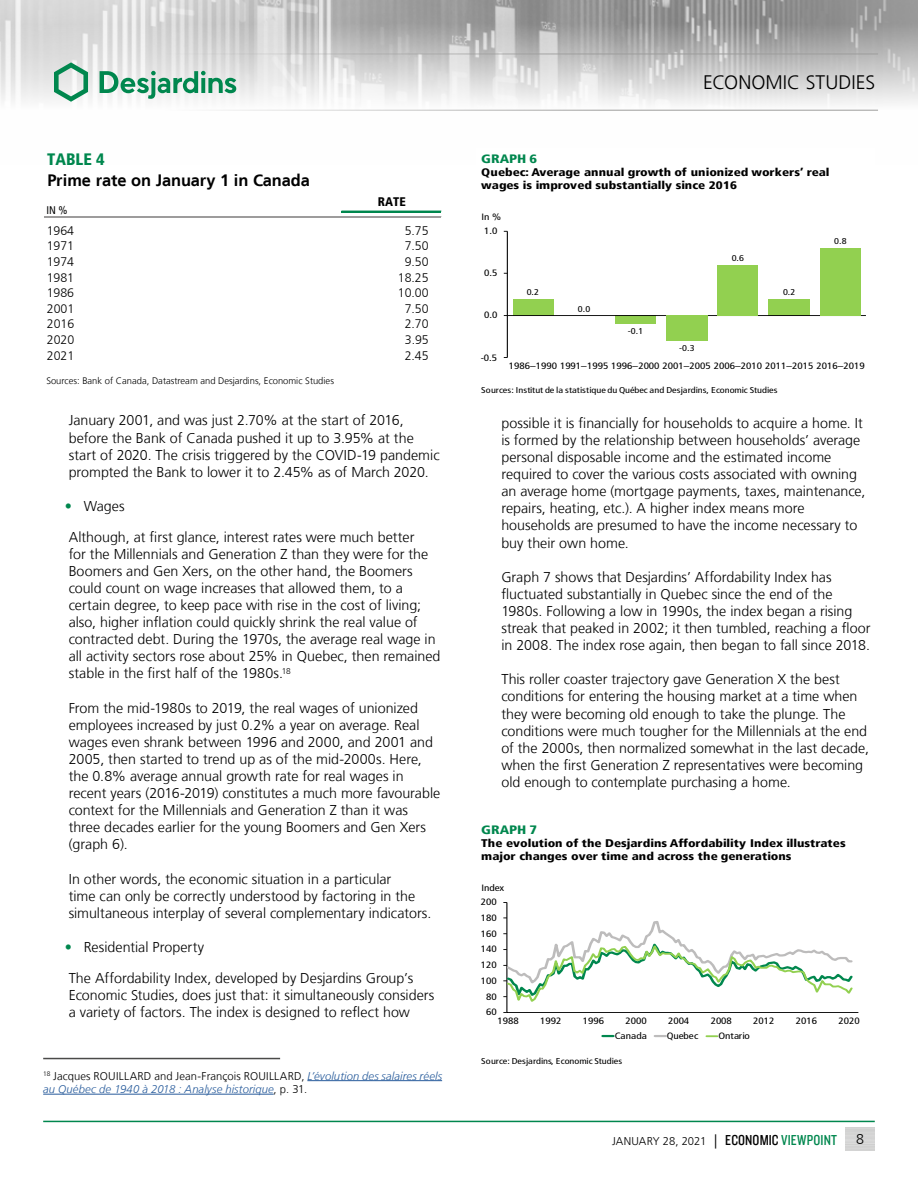
<style>
.page{position:relative;width:918px;height:1188px;background:#fff}
.page>*{position:absolute;margin:0;border:0;box-sizing:border-box;transform-origin:0 0}
.t1{font:300 19.5px "Frutiger LT";letter-spacing:.005em;color:#000}
.t2{font:italic 700 16.5px "Frutiger LT";letter-spacing:-.005em;color:#000}
.t3{font:900 condensed 16.5px "Frutiger LT";color:#00874e}
.t4{font:300 14.25px/17.1px "Frutiger LT";color:#000}
.t5{font:300 12.45px "Frutiger LT";color:#000}
.t6{font:900 condensed 12.45px "Frutiger LT";color:#000}
.t7{font:900 condensed 12.15px "Frutiger LT";letter-spacing:-.005em;color:#00874e;scale:1.2 1}
.t8{font:italic 300 11.25px/13.5px "Frutiger LT";letter-spacing:.01em;color:#275b9b}
.t9{font:300 11.25px "Frutiger LT";letter-spacing:-.005em;color:#000}
.t10{font:900 condensed 11.1px/13.2px "Frutiger LT";letter-spacing:-.005em;color:#000;scale:1.2 1}
.t11{font:condensed 11.1px "Frutiger LT";color:#000}
.t12{font:300 9.45px "Frutiger LT";color:#000}
.t13{font:condensed 9.15px/15.8px "Frutiger LT";color:#000;scale:1.2 1}
.t14{font:condensed 8.55px "Frutiger LT";letter-spacing:-.005em;color:#000;scale:1.2 1}
.s1{color:#00874e}
.s2{font-style:normal;color:#000}
.s3{font-size:14.25px}
.s4{font-family:"Knockout 29 Junior Ltweight";font-weight:400;font-size:15px}
.s5{font-family:"Knockout 29 Junior Ltweight";font-weight:400;font-size:15px;color:#00874e}
</style>
<div class="page">
<img style="left:0;top:0;width:918px;height:110px">
<hr style="left:0;top:54px;width:878px;height:1px;background:#9d9d9c">
<hr style="left:0;top:110px;width:878px;height:1px;background:#9d9d9c">
<svg style="left:54px;top:62px;width:34px;height:40px"></svg>
<svg style="left:100px;top:71px;width:136px;height:28px"></svg>
<hr style="left:43px;top:1121px;width:832px;height:1px;background:#00874e">
<hr style="left:44px;top:216px;width:397px;height:2px;background:#9d9c9c">
<hr style="left:342px;top:211px;width:99px;height:1px;background:#00874e">
<svg style="left:707px;top:1035px;width:10px;height:2px"></svg>
<svg style="left:655px;top:1035px;width:11px;height:2px"></svg>
<svg style="left:603px;top:1035px;width:10px;height:2px"></svg>
<hr style="left:507px;top:1012px;width:351px;height:1px;background:#000">
<hr style="left:506px;top:902px;width:1px;height:110px;background:#000">
<hr style="left:507px;top:231px;width:1px;height:127px;background:#000">
<div style="left:615px;top:316px;width:41px;height:8px;background:#92d050"></div>
<div style="left:768px;top:299px;width:42px;height:17px;background:#92d050"></div>
<div style="left:513px;top:299px;width:40px;height:17px;background:#92d050"></div>
<hr style="left:507px;top:315px;width:359px;height:1px;background:#000">
<hr style="left:43px;top:1094px;width:231px;height:1px;background:#275b9b">
<hr style="left:43px;top:1058px;width:237px;height:1px;background:#4a4a49">
<hr style="left:307px;top:1080px;width:135px;height:1px;background:#275b9b">
<div style="left:717px;top:265px;width:41px;height:51px;background:#92d050"></div>
<div style="left:820px;top:248px;width:41px;height:68px;background:#92d050"></div>
<div style="left:666px;top:316px;width:41px;height:25px;background:#92d050"></div>
<svg style="left:503px;top:918px;width:350px;height:88px"></svg>
<p class="t3" style="left:47px;top:149px;width:59px">TABLE 4</p>
<p class="t2" style="left:47px;top:170px;width:264px">Prime rate on January 1 in Canada</p>
<p class="t6" style="left:378px;top:194px;width:29px">RATE</p>
<p class="t11" style="left:46px;top:203px;width:23px">IN %</p>
<p class="t5" style="left:47px;top:223px;width:29px">1964</p>
<p class="t5" style="left:405px;top:223px;width:25px">5.75</p>
<p class="t5" style="left:47px;top:239px;width:29px">1971</p>
<p class="t5" style="left:405px;top:239px;width:25px">7.50</p>
<p class="t5" style="left:47px;top:255px;width:29px">1974</p>
<p class="t5" style="left:405px;top:255px;width:25px">9.50</p>
<p class="t5" style="left:47px;top:270px;width:29px">1981</p>
<p class="t5" style="left:398px;top:270px;width:32px">18.25</p>
<p class="t5" style="left:47px;top:286px;width:29px">1986</p>
<p class="t5" style="left:398px;top:286px;width:32px">10.00</p>
<p class="t5" style="left:47px;top:301px;width:29px">2001</p>
<p class="t5" style="left:405px;top:301px;width:25px">7.50</p>
<p class="t5" style="left:47px;top:317px;width:29px">2016</p>
<p class="t5" style="left:405px;top:317px;width:25px">2.70</p>
<p class="t5" style="left:47px;top:333px;width:29px">2020</p>
<p class="t5" style="left:405px;top:333px;width:25px">3.95</p>
<p class="t5" style="left:47px;top:348px;width:29px">2021</p>
<p class="t5" style="left:405px;top:348px;width:25px">2.45</p>
<p class="t12" style="left:46px;top:375px;width:289px">Sources: Bank of Canada, Datastream and Desjardins, Economic Studies</p>
<p class="t4" style="left:69px;top:412px;width:372px">January 2001, and was just 2.70% at the start of 2016, before the Bank of Canada pushed it up to 3.95% at the start of 2020. The crisis triggered by the COVID-19 pandemic prompted the Bank to lower it to 2.45% as of March 2020.</p>
<p class="t4" style="left:65px;top:491px;width:351px;line-height:30.6px"><span class="s1">•</span> Wages<br>Although, at first glance, interest rates were much better</p>
<p class="t4" style="left:69px;top:545px;width:373px">for the Millennials and Generation Z than they were for the Boomers and Gen Xers, on the other hand, the Boomers could count on wage increases that allowed them, to a certain degree, to keep pace with rise in the cost of living; also, higher inflation could quickly shrink the real value of contracted debt. During the 1970s, the average real wage in all activity sectors rose about 25% in Quebec, then remained stable in the first half of the 1980s.<sup>18</sup></p>
<p class="t4" style="left:69px;top:699px;width:373px">From the mid-1980s to 2019, the real wages of unionized employees increased by just 0.2% a year on average. Real wages even shrank between 1996 and 2000, and 2001 and 2005, then started to trend up as of the mid-2000s. Here, the 0.8% average annual growth rate for real wages in recent years (2016-2019) constitutes a much more favourable context for the Millennials and Generation Z than it was three decades earlier for the young Boomers and Gen Xers (graph 6).</p>
<p class="t4" style="left:69px;top:870px;width:364px">In other words, the economic situation in a particular<br>time can only be correctly understood by factoring in the simultaneous interplay of several complementary indicators.</p>
<p class="t4" style="left:65px;top:932px;width:350px;line-height:30.6px"><span class="s1">•</span> Residential Property<br>The Affordability Index, developed by Desjardins Group’s</p>
<p class="t4" style="left:69px;top:986px;width:367px">Economic Studies, does just that: it simultaneously considers a variety of factors. The index is designed to reflect how</p>
<p class="t8" style="left:43px;top:1069px;width:400px"><sup>18</sup> <span class="s2">Jacques ROUILLARD and Jean-François ROUILLARD,</span> L’évolution des salaires réels au Québec de 1940 à 2018 : Analyse historique<span class="s2">, p. 31.</span></p>
<h1 class="t1" style="left:703px;top:72px;width:174px">ECONOMIC STUDIES</h1>
<p class="t7" style="left:481px;top:151px;width:48px">GRAPH 6</p>
<p class="t10" style="left:481px;top:165px;width:292px">Quebec: Average annual growth of unionized workers’ real wages is improved substantially since 2016</p>
<p class="t13" style="left:481px;top:209px;width:18px;line-height:14.2px">In %<br>1.0</p>
<p class="t13" style="left:484px;top:265px;width:13px">0.5</p>
<p class="t13" style="left:484px;top:307px;width:13px">0.0</p>
<p class="t13" style="left:481px;top:350px;width:15px">-0.5</p>
<p class="t14" style="left:732px;top:253px;width:12px">0.6</p>
<p class="t14" style="left:527px;top:287px;width:12px">0.2</p>
<p class="t14" style="left:783px;top:287px;width:12px">0.2</p>
<p class="t14" style="left:578px;top:304px;width:12px">0.0</p>
<p class="t14" style="left:628px;top:326px;width:14px">-0.1</p>
<p class="t14" style="left:679px;top:343px;width:14px">-0.3</p>
<p class="t14" style="left:834px;top:236px;width:12px">0.8</p>
<p class="t13" style="left:509px;top:358px;width:298px">1986–1990 1991–1995 1996–2000 2001–2005 2006–2010 2011–2015 2016–2019</p>
<p class="t14" style="left:481px;top:385px;width:248px">Sources: Institut de la statistique du Québec and Desjardins, Economic Studies</p>
<p class="t4" style="left:501px;top:415px;width:366px">possible it is financially for households to acquire a home. It is formed by the relationship between households’ average personal disposable income and the estimated income required to cover the various costs associated with owning an average home (mortgage payments, taxes, maintenance, repairs, heating, etc.). A higher index means more households are presumed to have the income necessary to buy their own home.</p>
<p class="t4" style="left:501px;top:568px;width:371px">Graph 7 shows that Desjardins’ Affordability Index has fluctuated substantially in Quebec since the end of the 1980s. Following a low in 1990s, the index began a rising streak that peaked in 2002; it then tumbled, reaching a floor in 2008. The index rose again, then began to fall since 2018.</p>
<p class="t4" style="left:501px;top:671px;width:369px">This roller coaster trajectory gave Generation X the best conditions for entering the housing market at a time when they were becoming old enough to take the plunge. The conditions were much tougher for the Millennials at the end of the 2000s, then normalized somewhat in the last decade, when the first Generation Z representatives were becoming old enough to contemplate purchasing a home.</p>
<p class="t7" style="left:481px;top:822px;width:48px">GRAPH 7</p>
<p class="t10" style="left:481px;top:837px;width:305px">The evolution of the Desjardins Affordability Index illustrates major changes over time and across the generations</p>
<p class="t13" style="left:481px;top:881px;width:21px;line-height:14.2px">Index<br>200</p>
<p class="t13" style="left:481px;top:910px;width:15px;text-align:center">180<br>160<br>140<br>120<br>100<br>80<br>60</p>
<p class="t13" style="left:497px;top:1013px;width:19px">1988</p>
<p class="t13" style="left:540px;top:1013px;width:19px">1992</p>
<p class="t13" style="left:583px;top:1013px;width:19px">1996</p>
<p class="t13" style="left:625px;top:1013px;width:19px">2000</p>
<p class="t13" style="left:668px;top:1013px;width:19px">2004</p>
<p class="t13" style="left:711px;top:1013px;width:19px">2008</p>
<p class="t13" style="left:753px;top:1013px;width:19px">2012</p>
<p class="t13" style="left:796px;top:1013px;width:19px">2016</p>
<p class="t13" style="left:839px;top:1013px;width:19px">2020</p>
<p class="t13" style="left:615px;top:1028px;width:28px">Canada</p>
<p class="t13" style="left:667px;top:1028px;width:28px">Quebec</p>
<p class="t13" style="left:719px;top:1028px;width:28px">Ontario</p>
<p class="t14" style="left:481px;top:1056px;width:119px">Source: Desjardins, Economic Studies</p>
<p class="t9" style="left:612px;top:1135px;width:227px">JANUARY 28, 2021 <span class="s3">|</span> <span class="s4">ECONOMIC</span> <span class="s5">VIEWPOINT</span></p>
<p class="t4" style="left:856px;top:1131px;width:9px">8</p>
</div>
